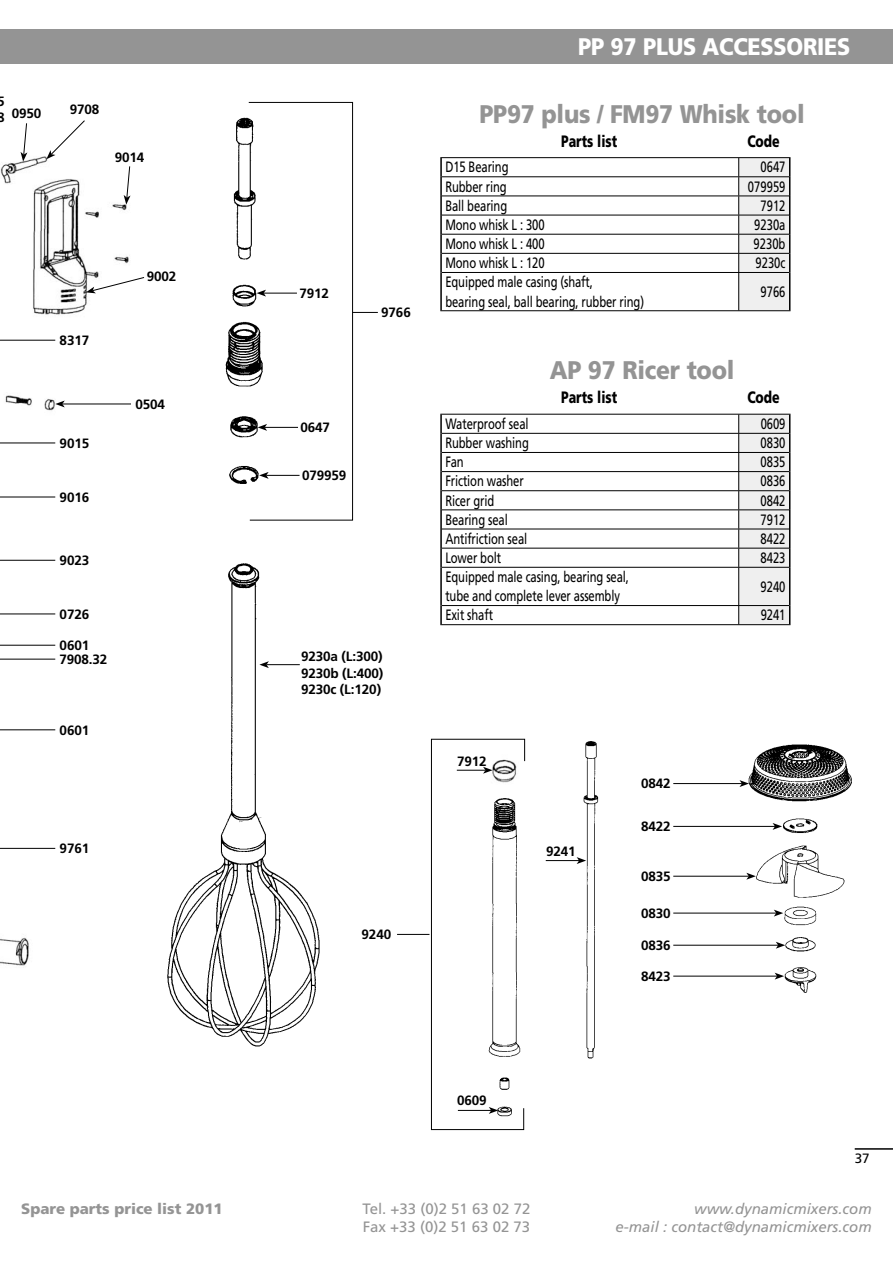
<style>
.page{position:relative;width:893px;height:1263px;background:#fff}
.page>*{position:absolute;margin:0;border:0;box-sizing:border-box;transform-origin:0 0}
.t1{font:900 25.5px "Frutiger";letter-spacing:-.01em;color:#949494;scale:.9 1}
.t2{font:900 24px "Frutiger";letter-spacing:-.01em;color:#fff;scale:.9 1}
.t3{font:900 16.5px "Frutiger";color:#000;scale:.75 1}
.t4{font:15px/19.5px "Frutiger";letter-spacing:-.01em;color:#000;scale:.75 1}
.t5{font:italic 15px/18px "Frutiger";color:#949494;text-align:right}
.t6{font:15px/18px "Frutiger";color:#949494}
.t7{font:900 15px "Frutiger";color:#949494}
.t8{font:700 13.5px/12.8px "Frutiger";letter-spacing:-.01em;color:#000}
.t9{font:13.5px "Frutiger";color:#000}
</style>
<div class="page">
<img style="left:0;top:152px;width:131px;height:814px">
<img style="left:673px;top:744px;width:179px;height:249px">
<img style="left:397px;top:739px;width:202px;height:386px">
<svg style="left:21px;top:123px;width:6px;height:39px"></svg>
<svg style="left:46px;top:120px;width:40px;height:39px"></svg>
<svg style="left:124px;top:166px;width:7px;height:39px"></svg>
<hr style="left:0;top:340px;width:55px;height:1px;background:#000">
<hr style="left:0;top:443px;width:55px;height:1px;background:#000">
<hr style="left:0;top:497px;width:55px;height:1px;background:#000">
<hr style="left:0;top:560px;width:55px;height:1px;background:#000">
<hr style="left:0;top:613px;width:55px;height:1px;background:#000">
<hr style="left:0;top:659px;width:55px;height:1px;background:#000">
<hr style="left:0;top:848px;width:55px;height:1px;background:#000">
<svg style="left:86px;top:277px;width:59px;height:16px"></svg>
<hr style="left:397px;top:934px;width:32px;height:1px;background:#000">
<hr style="left:546px;top:860px;width:33px;height:1px;background:#000">
<svg style="left:577px;top:857px;width:9px;height:7px"></svg>
<hr style="left:673px;top:783px;width:69px;height:1px;background:#000">
<svg style="left:739px;top:780px;width:10px;height:7px"></svg>
<hr style="left:673px;top:826px;width:102px;height:1px;background:#000">
<svg style="left:773px;top:823px;width:9px;height:7px"></svg>
<hr style="left:673px;top:876px;width:76px;height:1px;background:#000">
<svg style="left:746px;top:873px;width:10px;height:7px"></svg>
<hr style="left:673px;top:913px;width:103px;height:1px;background:#000">
<svg style="left:774px;top:910px;width:9px;height:6px"></svg>
<hr style="left:673px;top:945px;width:105px;height:1px;background:#000">
<svg style="left:776px;top:942px;width:9px;height:7px"></svg>
<hr style="left:673px;top:976px;width:104px;height:1px;background:#000">
<svg style="left:775px;top:973px;width:9px;height:6px"></svg>
<svg style="left:431px;top:738px;width:94px;height:392px"></svg>
<hr style="left:62px;top:404px;width:69px;height:1px;background:#000">
<svg style="left:55px;top:400px;width:10px;height:7px"></svg>
<hr style="left:0;top:645px;width:55px;height:1px;background:#000">
<hr style="left:0;top:729px;width:55px;height:1px;background:#000">
<img style="left:167px;top:101px;width:211px;height:946px">
<div style="left:0;top:30px;width:893px;height:34px;background:#949494"></div>
<svg style="left:440px;top:158px;width:2px;height:114px"></svg>
<svg style="left:738px;top:158px;width:52px;height:152px"></svg>
<hr style="left:440px;top:272px;width:2px;height:38px;background:#000">
<hr style="left:789px;top:272px;width:1px;height:38px;background:#000">
<hr style="left:440px;top:157px;width:350px;height:1px;background:#000">
<hr style="left:442px;top:176px;width:347px;height:1px;background:#000">
<hr style="left:442px;top:196px;width:347px;height:1px;background:#000">
<hr style="left:442px;top:215px;width:347px;height:1px;background:#000">
<hr style="left:442px;top:234px;width:347px;height:1px;background:#000">
<hr style="left:442px;top:253px;width:347px;height:1px;background:#000">
<hr style="left:442px;top:272px;width:347px;height:1px;background:#000">
<hr style="left:440px;top:310px;width:350px;height:1px;background:#000">
<svg style="left:440px;top:415px;width:2px;height:37px"></svg>
<hr style="left:440px;top:452px;width:2px;height:20px;background:#000">
<svg style="left:440px;top:472px;width:2px;height:95px"></svg>
<hr style="left:440px;top:567px;width:2px;height:38px;background:#000">
<svg style="left:440px;top:605px;width:2px;height:19px"></svg>
<svg style="left:738px;top:415px;width:52px;height:209px"></svg>
<hr style="left:440px;top:414px;width:350px;height:1px;background:#000">
<hr style="left:442px;top:433px;width:347px;height:1px;background:#000">
<hr style="left:442px;top:452px;width:347px;height:1px;background:#000">
<hr style="left:442px;top:471px;width:347px;height:1px;background:#000">
<hr style="left:442px;top:490px;width:347px;height:1px;background:#000">
<hr style="left:442px;top:509px;width:347px;height:1px;background:#000">
<hr style="left:442px;top:529px;width:347px;height:1px;background:#000">
<hr style="left:442px;top:548px;width:347px;height:1px;background:#000">
<hr style="left:442px;top:567px;width:347px;height:1px;background:#000">
<hr style="left:442px;top:605px;width:347px;height:1px;background:#000">
<hr style="left:440px;top:624px;width:350px;height:1px;background:#000">
<hr style="left:855px;top:1148px;width:38px;height:2px;background:#000">
<p class="t8" style="left:-2px;top:96px;width:45px">5<br>8 0950</p>
<p class="t8" style="left:70px;top:104px;width:31px">9708</p>
<p class="t8" style="left:115px;top:151px;width:31px">9014</p>
<p class="t8" style="left:60px;top:335px;width:31px">8317</p>
<p class="t8" style="left:60px;top:438px;width:31px">9015</p>
<p class="t8" style="left:60px;top:492px;width:31px">9016</p>
<p class="t8" style="left:60px;top:555px;width:31px">9023</p>
<p class="t8" style="left:60px;top:609px;width:31px">0726</p>
<p class="t8" style="left:60px;top:654px;width:49px">7908.32</p>
<p class="t8" style="left:60px;top:640px;width:31px">0601</p>
<p class="t8" style="left:60px;top:724px;width:31px">0601</p>
<p class="t8" style="left:147px;top:271px;width:31px">9002</p>
<p class="t8" style="left:135px;top:399px;width:31px">0504</p>
<p class="t8" style="left:60px;top:843px;width:31px">9761</p>
<p class="t8" style="left:299px;top:288px;width:31px">7912</p>
<p class="t8" style="left:381px;top:307px;width:31px">9766</p>
<p class="t8" style="left:300px;top:422px;width:31px">0647</p>
<p class="t8" style="left:302px;top:470px;width:46px">079959</p>
<p class="t8" style="left:301px;top:649px;width:84px;line-height:16.4px">9230a (L:300)<br>9230b (L:400)</p>
<p class="t8" style="left:301px;top:684px;width:82px">9230c (L:120)</p>
<p class="t8" style="left:362px;top:929px;width:31px">9240</p>
<h2 class="t2" style="left:578px;top:37px;width:304px">PP 97 PLUS ACCESSORIES</h2>
<h1 class="t1" style="left:479px;top:104px;width:363px">PP97 plus / FM97 Whisk tool</h1>
<p class="t3" style="left:561px;top:134px;width:76px">Parts list</p>
<p class="t3" style="left:747px;top:134px;width:45px">Code</p>
<p class="t4" style="left:445px;top:159px;width:86px">D15 Bearing</p>
<p class="t4" style="left:760px;top:159px;width:35px">0647</p>
<p class="t4" style="left:445px;top:178px;width:83px">Rubber ring</p>
<p class="t4" style="left:748px;top:178px;width:52px">079959</p>
<p class="t4" style="left:445px;top:197px;width:84px">Ball bearing</p>
<p class="t4" style="left:760px;top:197px;width:35px">7912</p>
<p class="t4" style="left:445px;top:216px;width:134px">Mono whisk L : 300</p>
<p class="t4" style="left:754px;top:216px;width:43px">9230a</p>
<p class="t4" style="left:445px;top:235px;width:134px">Mono whisk L : 400</p>
<p class="t4" style="left:754px;top:235px;width:44px">9230b</p>
<p class="t4" style="left:445px;top:254px;width:134px">Mono whisk L : 120</p>
<p class="t4" style="left:755px;top:254px;width:42px">9230c</p>
<p class="t4" style="left:445px;top:273px;width:267px">Equipped male casing (shaft,<br>bearing seal, ball bearing, rubber ring)</p>
<p class="t4" style="left:760px;top:283px;width:35px">9766</p>
<h1 class="t1" style="left:550px;top:360px;width:207px">AP 97 Ricer tool</h1>
<p class="t3" style="left:561px;top:391px;width:76px">Parts list</p>
<p class="t3" style="left:747px;top:391px;width:45px">Code</p>
<p class="t4" style="left:445px;top:415px;width:113px">Waterproof seal</p>
<p class="t4" style="left:761px;top:415px;width:35px">0609</p>
<p class="t4" style="left:445px;top:434px;width:113px">Rubber washing</p>
<p class="t4" style="left:760px;top:434px;width:35px">0830</p>
<p class="t4" style="left:445px;top:453px;width:26px">Fan</p>
<p class="t4" style="left:760px;top:453px;width:35px">0835</p>
<p class="t4" style="left:445px;top:473px;width:106px">Friction washer</p>
<p class="t4" style="left:760px;top:473px;width:35px">0836</p>
<p class="t4" style="left:445px;top:492px;width:67px">Ricer grid</p>
<p class="t4" style="left:760px;top:492px;width:35px">0842</p>
<p class="t4" style="left:445px;top:511px;width:85px">Bearing seal</p>
<p class="t4" style="left:760px;top:511px;width:35px">7912</p>
<p class="t4" style="left:445px;top:530px;width:111px">Antifriction seal</p>
<p class="t4" style="left:760px;top:530px;width:35px">8422</p>
<p class="t4" style="left:445px;top:549px;width:76px">Lower bolt</p>
<p class="t4" style="left:760px;top:549px;width:35px">8423</p>
<p class="t4" style="left:445px;top:568px;width:246px">Equipped male casing, bearing seal, tube and complete lever assembly</p>
<p class="t4" style="left:760px;top:578px;width:35px">9240</p>
<p class="t4" style="left:445px;top:607px;width:65px">Exit shaft</p>
<p class="t4" style="left:761px;top:607px;width:34px">9241</p>
<p class="t8" style="left:457px;top:755px;width:31px">7912</p>
<p class="t8" style="left:546px;top:846px;width:31px">9241</p>
<p class="t8" style="left:641px;top:777px;width:31px">0842</p>
<p class="t8" style="left:641px;top:821px;width:31px">8422</p>
<p class="t8" style="left:641px;top:871px;width:31px">0835</p>
<p class="t8" style="left:641px;top:908px;width:31px">0830</p>
<p class="t8" style="left:641px;top:940px;width:31px">0836</p>
<p class="t8" style="left:641px;top:971px;width:31px">8423</p>
<p class="t8" style="left:457px;top:1095px;width:31px">0609</p>
<p class="t9" style="left:855px;top:1152px;width:16px">37</p>
<p class="t7" style="left:21px;top:1203px;width:203px">Spare parts price list 2011</p>
<p class="t6" style="left:362px;top:1201px;width:169px">Tel. +33 (0)2 51 63 02 72<br>Fax +33 (0)2 51 63 02 73</p>
<p class="t5" style="left:615px;top:1201px;width:258px">www.dynamicmixers.com<br>e-mail : contact@dynamicmixers.com</p>
</div>
